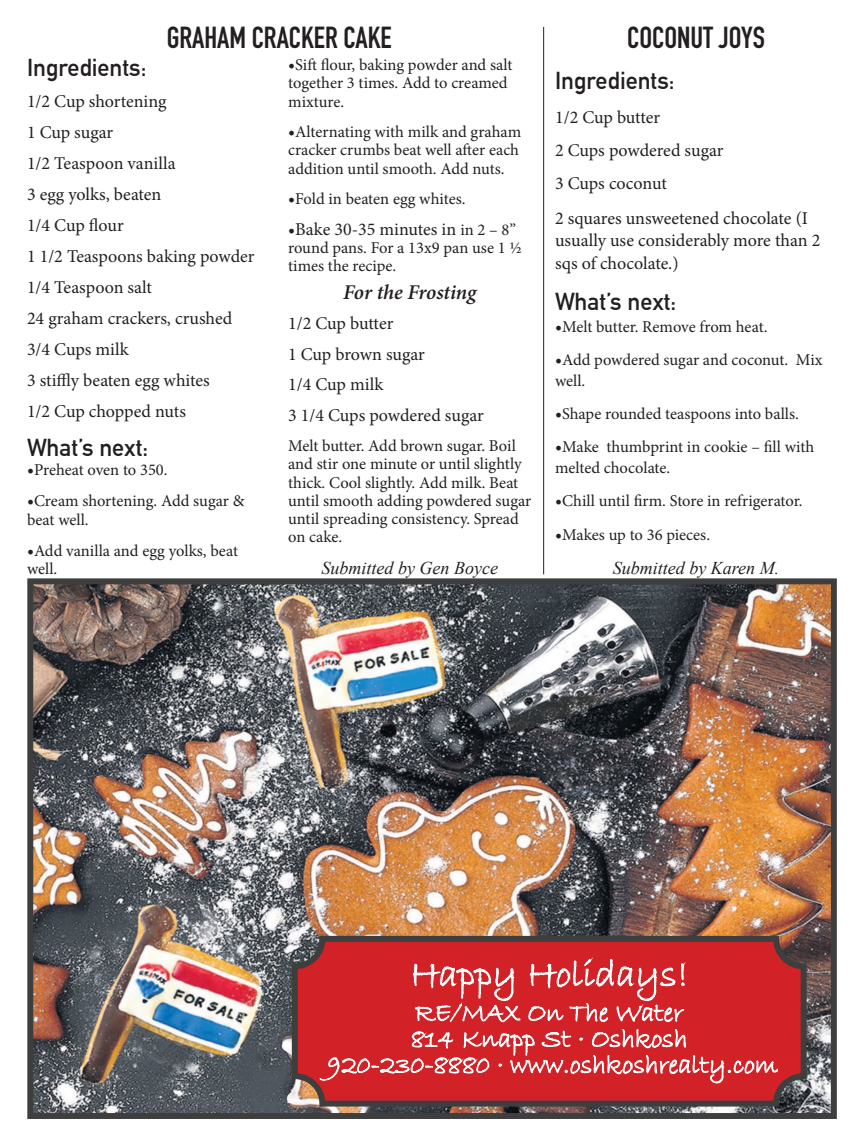
<style>
.page{position:relative;width:864px;height:1134px;background:#fff}
.page>*{position:absolute;margin:0;border:0;box-sizing:border-box;transform-origin:0 0}
.t1{font:38.7px "Bradley Hand ITC";color:#fff}
.t2{font:700 30px "DIN Condensed";color:#231f20}
.t3{font:26.7px/26px "Bradley Hand ITC";color:#fff;text-align:center}
.t4{font:700 24px "DIN Alternate";color:#231f20}
.t5{font:italic 600 21px "Minion Pro";letter-spacing:-.01em;color:#231f20}
.t6{font:18px/31px "Minion Pro";letter-spacing:-.005em;color:#231f20}
.t7{font:italic 18px "Times New Roman";color:#231f20}
.t8{font:16.5px/18.3px "Minion Pro";color:#231f20}
.s1{font-size:18px}
.s2{font-size:16.5px}
</style>
<div class="page">
<img style="left:34px;top:586px;width:796px;height:526px">
<div style="left:27px;top:579px;width:810px;height:540px;border:6px solid #3e3e3f"></div>
<div style="left:295px;top:939px;width:509px;height:165px;background:#d22127;border-radius:27px"></div>
<div style="left:292px;top:936px;width:515px;height:171px;border:6px solid #3e3e3f;border-radius:27px"></div>
<hr style="left:543px;top:27px;width:1px;height:547px;background:#231f20">
<h2 class="t2" style="left:167px;top:18px;width:226px">GRAHAM CRACKER CAKE</h2>
<h3 class="t4" style="left:27px;top:49px;width:121px">Ingredients:</h3>
<p class="t6" style="left:27px;top:85px;width:229px">1/2 Cup shortening<br>1 Cup sugar<br>1/2 Teaspoon vanilla<br>3 egg yolks, beaten<br>1/4 Cup flour<br>1 1/2 Teaspoons baking powder<br>1/4 Teaspoon salt<br>24 graham crackers, crushed<br>3/4 Cups milk<br>3 stiffly beaten egg whites<br>1/2 Cup chopped nuts</p>
<h3 class="t4" style="left:27px;top:429px;width:123px">What’s next:</h3>
<p class="t8" style="left:27px;top:460px;width:142px"><span class="s1">•</span>Preheat oven to 350.</p>
<p class="t8" style="left:27px;top:491px;width:219px;line-height:18.9px"><span class="s1">•</span>Cream shortening. Add sugar &amp; beat well.</p>
<p class="t8" style="left:27px;top:541px;width:213px;line-height:18.9px"><span class="s1">•</span>Add vanilla and egg yolks, beat well.</p>
<p class="t8" style="left:288px;top:56px;width:226px"><span class="s1">•</span>Sift flour, baking powder and salt together 3 times. Add to creamed mixture.</p>
<p class="t8" style="left:288px;top:123px;width:235px"><span class="s1">•</span>Alternating with milk and graham cracker crumbs beat well after each addition until smooth. Add nuts.</p>
<p class="t8" style="left:288px;top:190px;width:179px"><span class="s1">•</span>Fold in beaten egg whites.</p>
<p class="t6" style="left:288px;top:214px;width:229px">•Bake 30-35 minutes in <span class="s2">in 2 – 8”</span></p>
<p class="t8" style="left:288px;top:239px;width:235px">round pans. For a 13x9 pan use 1 ½ times the recipe.</p>
<p class="t5" style="left:343px;top:277px;width:135px">For the Frosting</p>
<p class="t6" style="left:288px;top:308px;width:197px;line-height:30.5px">1/2 Cup butter<br>1 Cup brown sugar<br>1/4 Cup milk<br>3 1/4 Cups powdered sugar</p>
<p class="t8" style="left:288px;top:437px;width:245px">Melt butter. Add brown sugar. Boil and stir one minute or until slightly thick. Cool slightly. Add milk. Beat until smooth adding powdered sugar until spreading consistency. Spread on cake.</p>
<p class="t7" style="left:322px;top:556px;width:178px">Submitted by Gen Boyce</p>
<h2 class="t2" style="left:627px;top:18px;width:139px">COCONUT JOYS</h2>
<h3 class="t4" style="left:555px;top:63px;width:121px">Ingredients:</h3>
<p class="t6" style="left:555px;top:100px;width:254px;line-height:33.8px">1/2 Cup butter<br>2 Cups powdered sugar<br>3 Cups coconut<br>2 squares unsweetened chocolate (I</p>
<p class="t6" style="left:555px;top:230px;width:267px;line-height:22.6px">usually use considerably more than 2 sqs of chocolate.)</p>
<h3 class="t4" style="left:555px;top:284px;width:123px">What’s next:</h3>
<p class="t8" style="left:555px;top:317px;width:214px"><span class="s1">•</span>Melt butter. Remove from heat.</p>
<p class="t8" style="left:555px;top:349px;width:269px;line-height:21px"><span class="s1">•</span>Add powdered sugar and coconut. Mix well.</p>
<p class="t8" style="left:555px;top:405px;width:245px"><span class="s1">•</span>Shape rounded teaspoons into balls.</p>
<p class="t8" style="left:555px;top:437px;width:261px;line-height:21px"><span class="s1">•</span>Make thumbprint in cookie – fill with melted chocolate.</p>
<p class="t8" style="left:555px;top:492px;width:249px"><span class="s1">•</span>Chill until firm. Store in refrigerator.</p>
<p class="t8" style="left:555px;top:525px;width:157px"><span class="s1">•</span>Makes up to 36 pieces.</p>
<p class="t7" style="left:613px;top:556px;width:168px">Submitted by Karen M.</p>
<h1 class="t1" style="left:410px;top:949px;width:280px">Happy Holidays!</h1>
<h3 class="t3" style="left:327px;top:998px;width:452px">RE/MAX On The Water<br>814 Knapp St · Oshkosh<br>920-230-8880 · www.oshkoshrealty.com</h3>
</div>
